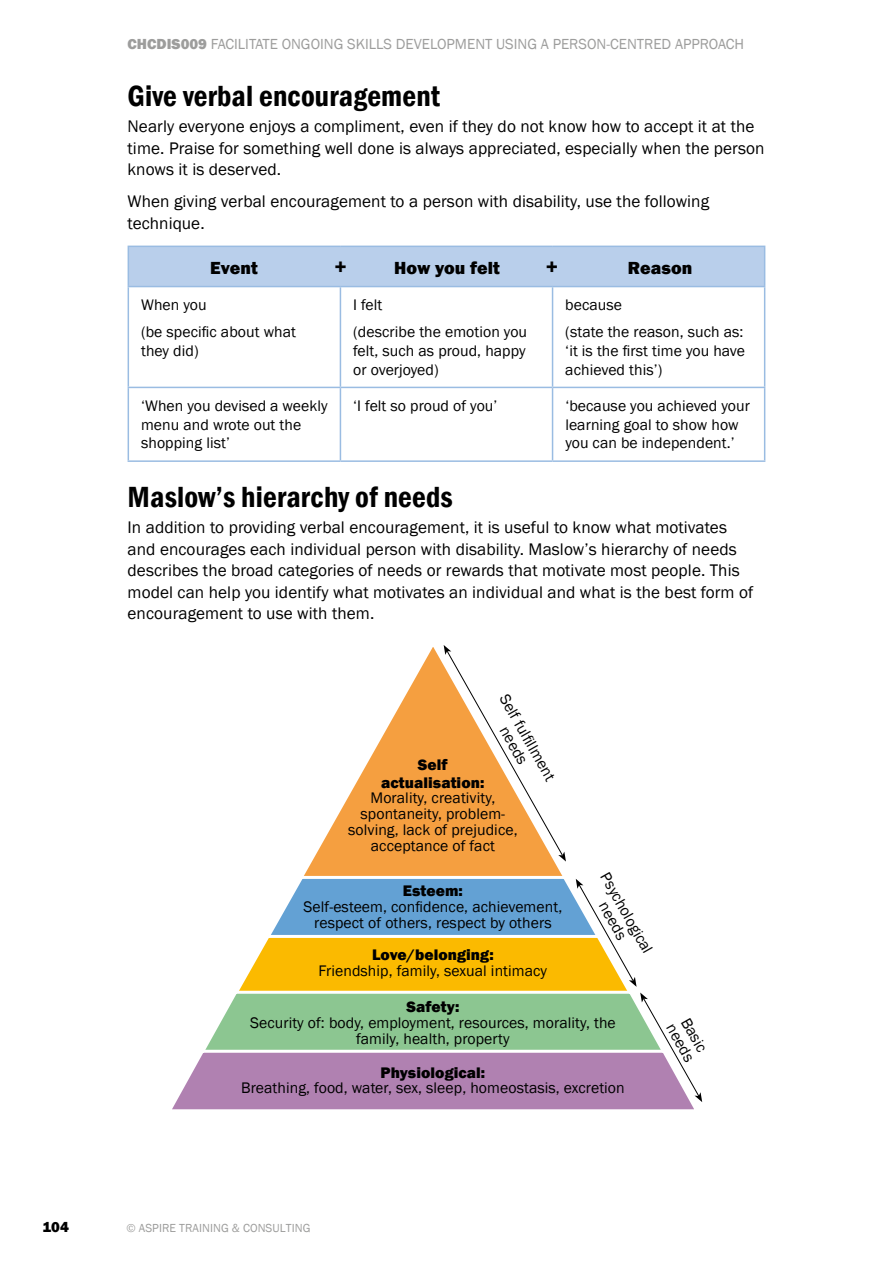
<style>
.page{position:relative;width:893px;height:1263px;background:#fff}
.page>*{position:absolute;margin:0;border:0;box-sizing:border-box;transform-origin:0 0}
.t1{font:600 condensed 30px "Franklin Gothic";letter-spacing:.005em;color:#000}
.table_head_black{font:800 21px "Franklin Gothic";color:#000}
.table_head_black-2{font:800 18px "Franklin Gothic";letter-spacing:.005em;color:#000}
.text{font:17.25px/21.6px "Franklin Gothic";letter-spacing:.005em;color:#000}
.table_text{font:15.75px/15.8px "Franklin Gothic";letter-spacing:.005em;color:#000;text-align:center}
.t2{font:800 15.75px/18px "Franklin Gothic";letter-spacing:.005em;color:#000;text-align:center}
.t3{font:15px "Franklin Gothic";color:#9d9d9c}
.t4{font:800 15px "Franklin Gothic";color:#000}
.t5{font:12px "Franklin Gothic";letter-spacing:.005em;color:#9d9d9c}
.s1{font-weight:800}
.s2{font-size:18px}
</style>
<div class="page">
<div style="left:128px;top:246px;width:637px;height:41px;background:#b9cfeb"></div>
<hr style="left:128px;top:246px;width:212px;height:1px;background:#9abce2">
<hr style="left:128px;top:247px;width:1px;height:39px;background:#9abce2">
<hr style="left:340px;top:246px;width:213px;height:1px;background:#9abce2">
<hr style="left:553px;top:246px;width:212px;height:1px;background:#9abce2">
<hr style="left:764px;top:247px;width:1px;height:39px;background:#9abce2">
<hr style="left:128px;top:286px;width:212px;height:1px;background:#9abce2">
<hr style="left:128px;top:287px;width:1px;height:100px;background:#9abce2">
<hr style="left:340px;top:286px;width:213px;height:1px;background:#9abce2">
<hr style="left:340px;top:287px;width:1px;height:100px;background:#9abce2">
<hr style="left:553px;top:286px;width:212px;height:1px;background:#9abce2">
<hr style="left:552px;top:287px;width:1px;height:100px;background:#9abce2">
<hr style="left:764px;top:287px;width:1px;height:100px;background:#9abce2">
<hr style="left:128px;top:387px;width:212px;height:1px;background:#9abce2">
<hr style="left:128px;top:388px;width:1px;height:72px;background:#9abce2">
<hr style="left:340px;top:387px;width:213px;height:1px;background:#9abce2">
<hr style="left:340px;top:388px;width:1px;height:72px;background:#9abce2">
<hr style="left:553px;top:387px;width:212px;height:1px;background:#9abce2">
<hr style="left:552px;top:388px;width:1px;height:72px;background:#9abce2">
<hr style="left:764px;top:388px;width:1px;height:72px;background:#9abce2">
<hr style="left:128px;top:460px;width:212px;height:2px;background:#9abce2">
<hr style="left:340px;top:460px;width:213px;height:2px;background:#9abce2">
<hr style="left:553px;top:460px;width:212px;height:2px;background:#9abce2">
<svg style="left:305px;top:645px;width:261px;height:228px"></svg>
<svg style="left:303px;top:873px;width:260px;height:6px"></svg>
<svg style="left:444px;top:645px;width:122px;height:216px"></svg>
<svg style="left:172px;top:879px;width:530px;height:231px"></svg>
<p class="t3" style="left:128px;top:34px;width:618px"><span class="s1">CHCDIS009</span> FACILITATE ONGOING SKILLS DEVELOPMENT USING A PERSON-CENTRED APPROACH</p>
<h2 class="t1" style="left:128px;top:76px;width:314px">Give verbal encouragement</h2>
<p class="text" style="left:128px;top:116px;width:639px">Nearly everyone enjoys a compliment, even if they do not know how to accept it at the time. Praise for something well done is always appreciated, especially when the person knows it is deserved.</p>
<p class="text" style="left:128px;top:191px;width:583px">When giving verbal encouragement to a person with disability, use the following technique.</p>
<p class="table_head_black-2" style="left:141px;top:256px;width:41px">E</p>
<p class="table_head_black-2" style="left:221px;top:256px;width:38px">vent</p>
<p class="table_head_black" style="left:334px;top:253px;width:14px">+</p>
<p class="table_head_black-2" style="left:394px;top:256px;width:107px">How you felt</p>
<p class="table_head_black" style="left:546px;top:253px;width:55px">+ <span class="s2">R</span></p>
<p class="table_head_black-2" style="left:640px;top:256px;width:54px">eason</p>
<p class="table_text" style="left:141px;top:298px;width:67px">When you</p>
<p class="table_text" style="left:141px;top:323px;width:157px;line-height:18.6px;text-align:left">(be specific about what they did)</p>
<p class="table_text" style="left:353px;top:298px;width:31px">I felt</p>
<p class="table_text" style="left:353px;top:323px;width:175px;line-height:18.6px;text-align:justify">(describe the emotion you felt, such as proud, happy or overjoyed)</p>
<p class="table_text" style="left:565px;top:298px;width:58px">because</p>
<p class="table_text" style="left:565px;top:323px;width:181px;line-height:18.6px;text-align:justify">(state the reason, such as: ‘it is the first time you have achieved this’)</p>
<p class="table_text" style="left:141px;top:397px;width:188px;line-height:18.6px;text-align:left">‘When you devised a weekly menu and wrote out the shopping list’</p>
<p class="table_text" style="left:353px;top:398px;width:146px">‘I felt so proud of you’</p>
<p class="table_text" style="left:565px;top:397px;width:186px;line-height:18.6px;text-align:left">‘because you achieved your learning goal to show how you can be independent.’</p>
<h2 class="t1" style="left:128px;top:477px;width:327px">Maslow’s hierarchy of needs</h2>
<p class="text" style="left:128px;top:517px;width:627px">In addition to providing verbal encouragement, it is useful to know what motivates and encourages each individual person with disability. Maslow’s hierarchy of needs describes the broad categories of needs or rewards that motivate most people. This model can help you identify what motivates an individual and what is the best form of encouragement to use with them.</p>
<p class="table_text" style="left:510px;top:692px;width:98px;rotate:60deg">Self fulfi llment needs</p>
<p class="t2" style="left:381px;top:755px;width:105px">Self actualisation:</p>
<p class="table_text" style="left:348px;top:790px;width:171px">Morality, creativity, spontaneity, problem&shy;solving, lack of prejudice, acceptance of fact</p>
<p class="table_text" style="left:304px;top:883px;width:260px"><span class="s1">Esteem:<br></span>Self-esteem, confidence, achievement, respect of others, respect by others</p>
<p class="table_text" style="left:319px;top:947px;width:230px"><span class="s1">Love/belonging:<br></span>Friendship, family, sexual intimacy</p>
<p class="table_text" style="left:611px;top:870px;width:91px;rotate:60deg">Psychological needs</p>
<p class="table_text" style="left:250px;top:999px;width:367px"><span class="s1">Safety:<br></span>Security of: body, employment, resources, morality, the family, health, property</p>
<p class="table_text" style="left:241px;top:1065px;width:385px"><span class="s1">Physiological:<br></span>Breathing, food, water, sex, sleep, homeostasis, excretion</p>
<p class="table_text" style="left:690px;top:1013px;width:43px;text-align:left;rotate:60deg">Basic needs</p>
<p class="t4" style="left:43px;top:1217px;width:28px">104</p>
<p class="t5" style="left:127px;top:1220px;width:185px">© ASPIRE TRAINING &amp; CONSULTING</p>
</div>
